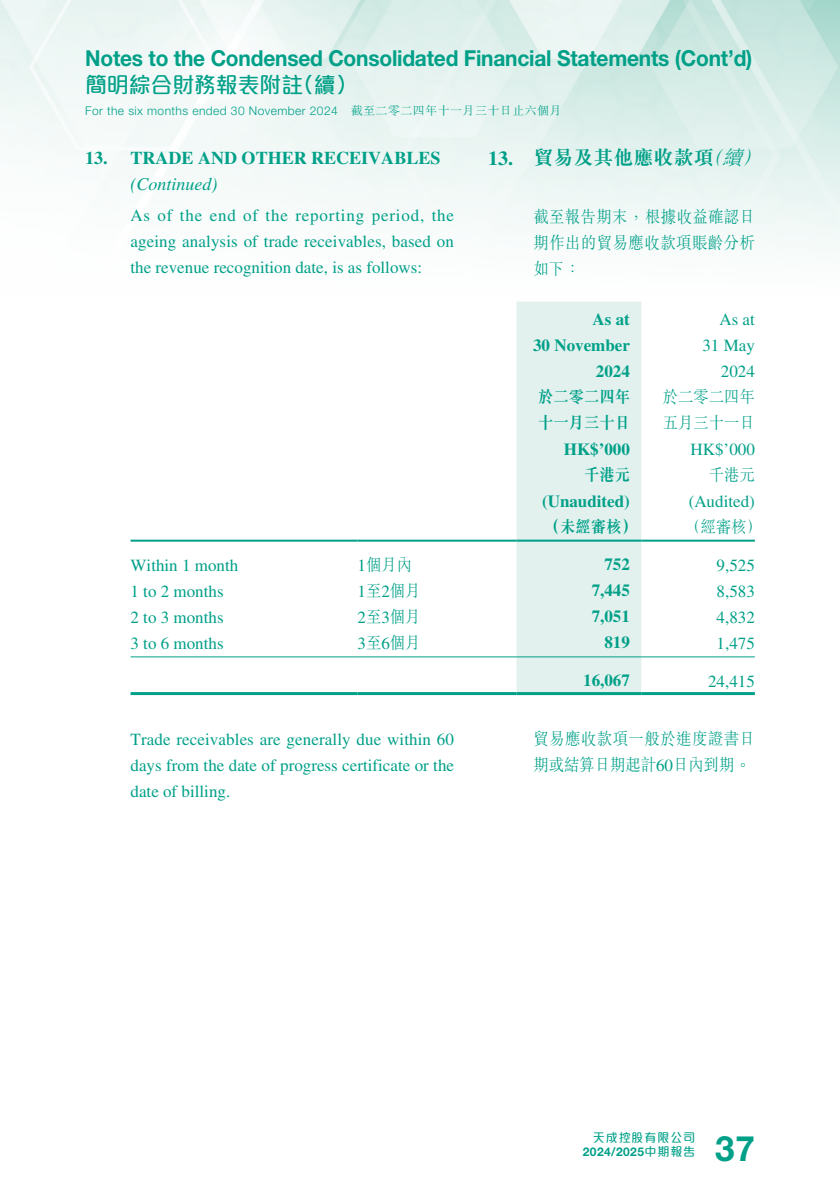
<style>
.page{position:relative;width:840px;height:1191px;background:#fff}
.page>*{position:absolute;margin:0;border:0;box-sizing:border-box;transform-origin:0 0}
.t1{font:700 35px "Helvetica Neue LT Std";color:#00a088}
.t2{font:700 22px "Helvetica Neue LT Std";letter-spacing:-.01em;color:#00a088;scale:.95 1}
.t3{font:500 22px "M Elle HK";letter-spacing:-.01em;color:#00a088}
.t4{font:700 20px "M Sung HK";color:#00a088}
.t5{font:700 18px "Times LT Std";color:#00a088}
.t6{font:italic 18px "Times LT Std";color:#00a088}
.t7{font:17px/26px "Times LT Std";color:#00a088;text-align:justify}
.t8{font:300 17px/26px "M Sung HK";letter-spacing:.025em;color:#00a088;scale:.9 1}
.t9{font:700 17px/26px "Times LT Std";color:#00a088;text-align:right}
.t10{font:700 17px/26px "M Sung HK";color:#00a088;scale:.9 1}
.t11{font:300 17px/26px "M Sung HK";color:#00a088;scale:.9 1}
.t12{font:700 17px "M Sung HK";color:#00a088}
.t13{font:300 17px "M Sung HK";letter-spacing:.025em;color:#00a088}
.t14{font:300 12px "Helvetica Neue LT Std";letter-spacing:.035em;color:#00a088}
.t15{font:700 12px "Helvetica Neue LT Std";letter-spacing:.035em;color:#00a088}
.t16{font:500 12px "M Elle HK";letter-spacing:.075em;color:#00a088}
.s1{font-family:"M Sung HK"}
.s2{font-family:"Times LT Std"}
.s3{font-weight:300;font-style:italic}
.s4{font-family:"Times LT Std";font-weight:400}
.s5{font-family:"M Elle HK";font-weight:500}
</style>
<div class="page">
<div style="left:516px;top:301px;width:125px;height:391px;background:#e2f1ee"></div>
<hr style="left:130px;top:539px;width:227px;height:2px;background:#00a088">
<hr style="left:357px;top:539px;width:159px;height:2px;background:#00a088">
<hr style="left:516px;top:539px;width:125px;height:2px;background:#00a088">
<hr style="left:641px;top:539px;width:113px;height:2px;background:#00a088">
<hr style="left:130px;top:656px;width:227px;height:1px;background:#00a088">
<hr style="left:357px;top:656px;width:159px;height:1px;background:#00a088">
<hr style="left:516px;top:656px;width:125px;height:1px;background:#00a088">
<hr style="left:641px;top:656px;width:113px;height:1px;background:#00a088">
<hr style="left:130px;top:692px;width:227px;height:3px;background:#00a088">
<hr style="left:357px;top:692px;width:159px;height:3px;background:#00a088">
<hr style="left:516px;top:692px;width:125px;height:3px;background:#00a088">
<hr style="left:641px;top:692px;width:113px;height:3px;background:#00a088">
<p class="t2" style="left:85px;top:45px;width:703px">Notes to the Condensed Consolidated Financial Statements (Cont’d)</p>
<p class="t3" style="left:85px;top:74px;width:274px">簡明綜合財務報表附註（續）</p>
<p class="t14" style="left:85px;top:104px;width:477px">For the six months ended 30 November 2024 <span class="s1">截至二零二四年十一月三十日止六個月</span></p>
<p class="t5" style="left:85px;top:147px;width:356px">13. TRADE AND OTHER RECEIVABLES</p>
<p class="t6" style="left:130px;top:174px;width:88px">(Continued)</p>
<p class="t7" style="left:130px;top:202px;width:325px">As of the end of the reporting period, the ageing analysis of trade receivables, based on the revenue recognition date, is as follows:</p>
<p class="t4" style="left:488px;top:148px;width:282px"><span class="s2">13.</span> 貿易及其他應收款項<span class="s3">（續）</span></p>
<p class="t8" style="left:533px;top:203px;width:247px;text-align:justify">截至報告期末，根據收益確認日期作出的貿易應收款項賬齡分析如下：</p>
<p class="t9" style="left:533px;top:305px;width:98px">As at<br>30 November<br>2024</p>
<p class="t7" style="left:702px;top:306px;width:54px;text-align:right">As at<br>31 May<br>2024</p>
<p class="t10" style="left:537px;top:384px;width:103px">於二零二四年十一月三十日</p>
<p class="t11" style="left:662px;top:383px;width:103px">於二零二四年五月三十一日</p>
<p class="t9" style="left:563px;top:435px;width:68px">HK$’000</p>
<p class="t7" style="left:690px;top:436px;width:66px">HK$’000</p>
<p class="t10" style="left:583px;top:462px;width:53px">千港元</p>
<p class="t8" style="left:708px;top:461px;width:53px">千港元</p>
<p class="t9" style="left:541px;top:487px;width:89px">(Unaudited)</p>
<p class="t7" style="left:688px;top:488px;width:68px">(Audited)</p>
<p class="t12" style="left:543px;top:518px;width:97px">（未經審核）</p>
<p class="t13" style="left:683px;top:515px;width:81px">（經審核）</p>
<p class="t7" style="left:130px;top:552px;width:109px">Within 1 month</p>
<p class="t8" style="left:357px;top:551px;width:62px"><span class="s4">1</span>個月內</p>
<p class="t9" style="left:604px;top:551px;width:27px">752</p>
<p class="t7" style="left:716px;top:552px;width:40px">9,525</p>
<p class="t7" style="left:130px;top:578px;width:95px">1 to 2 months</p>
<p class="t8" style="left:357px;top:577px;width:71px"><span class="s4">1</span>至<span class="s4">2</span>個月</p>
<p class="t9" style="left:591px;top:577px;width:40px">7,445</p>
<p class="t7" style="left:716px;top:578px;width:40px">8,583</p>
<p class="t7" style="left:130px;top:604px;width:95px">2 to 3 months</p>
<p class="t8" style="left:357px;top:603px;width:71px"><span class="s4">2</span>至<span class="s4">3</span>個月</p>
<p class="t9" style="left:591px;top:603px;width:40px">7,051</p>
<p class="t7" style="left:716px;top:604px;width:40px">4,832</p>
<p class="t7" style="left:130px;top:630px;width:95px">3 to 6 months</p>
<p class="t8" style="left:357px;top:629px;width:71px"><span class="s4">3</span>至<span class="s4">6</span>個月</p>
<p class="t9" style="left:604px;top:629px;width:27px">819</p>
<p class="t7" style="left:716px;top:630px;width:40px">1,475</p>
<p class="t9" style="left:583px;top:667px;width:48px">16,067</p>
<p class="t7" style="left:707px;top:668px;width:48px">24,415</p>
<p class="t7" style="left:130px;top:726px;width:325px">Trade receivables are generally due within 60 days from the date of progress certificate or the date of billing.</p>
<p class="t8" style="left:533px;top:725px;width:247px">貿易應收款項一般於進度證書日期或結算日期起計<span class="s4">60</span>日內到期。</p>
<p class="t16" style="left:592px;top:1131px;width:104px">天成控股有限公司</p>
<p class="t15" style="left:582px;top:1144px;width:114px">2024/2025<span class="s5">中期報告</span></p>
<h1 class="t1" style="left:714px;top:1126px;width:41px">37</h1>
</div>
